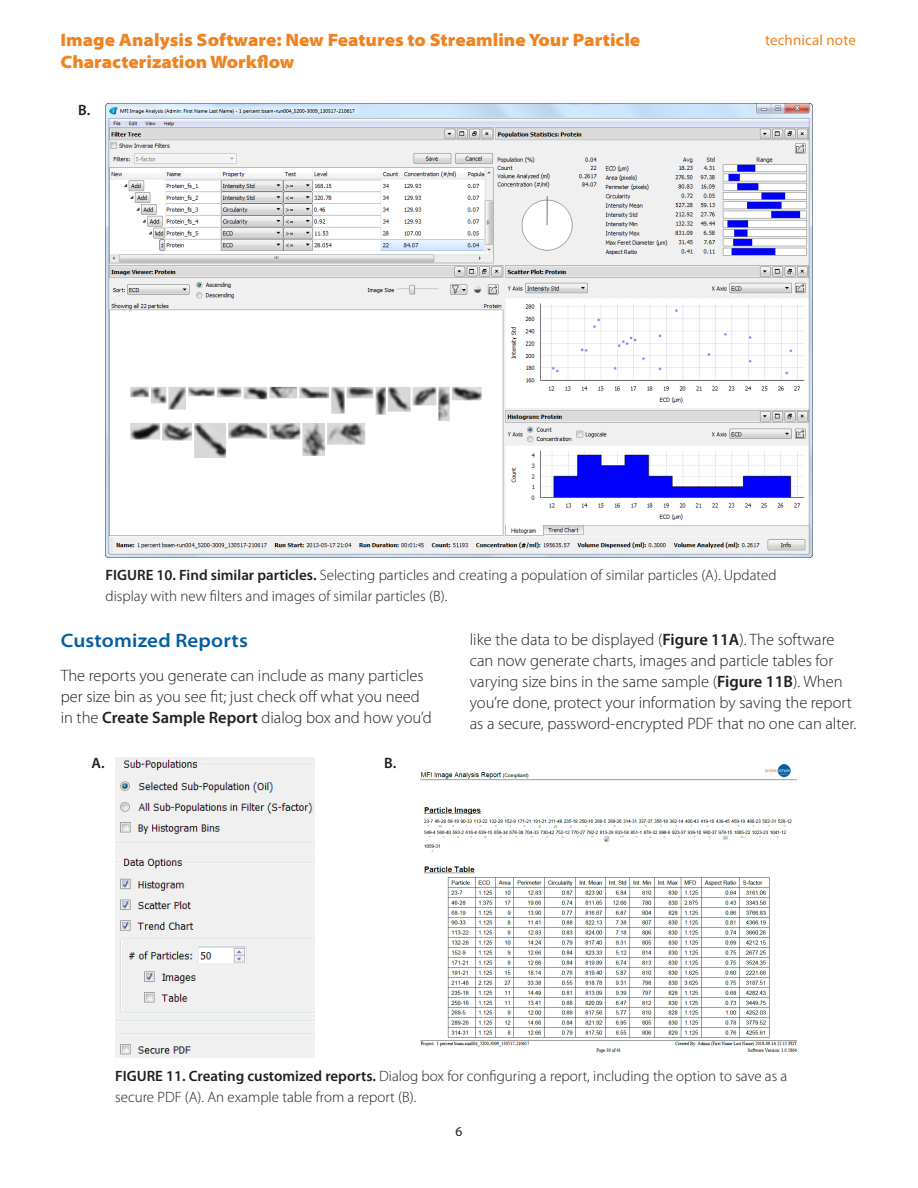
<style>
.page{position:relative;width:918px;height:1188px;background:#fff}
.page>*{position:absolute;margin:0;border:0;box-sizing:border-box;transform-origin:0 0}
.Head_1{font:600 semi-expanded 19.5px "Myriad Pro";letter-spacing:.01em;color:#005e9e}
.running_header{font:900 semi-expanded 18px/21.6px "Myriad Pro";color:#ef8322}
.body{font:300 16.5px/21px "Myriad Pro";color:#231f20}
.body-2{font:300 15px/21px "Myriad Pro";color:#231f20}
.eyebrow_text{font:15px "Myriad Pro";letter-spacing:.01em;color:#ef8322}
.t1{font:600 15px "Myriad Pro";color:#231f20}
.t2{font:13.5px "Myriad Pro";color:#231f20}
.s1{font-weight:600}
</style>
<div class="page">
<img style="left:106px;top:104px;width:706px;height:454px">
<img style="left:420px;top:764px;width:377px;height:289px">
<img style="left:115px;top:757px;width:200px;height:301px">
<p class="running_header" style="left:60px;top:29px;width:581px">Image Analysis Software: New Features to Streamline Your Particle<br>Characterization Workflow</p>
<p class="t1" style="left:78px;top:100px;width:14px">B.</p>
<p class="eyebrow_text" style="left:765px;top:31px;width:92px">technical note</p>
<p class="body-2" style="left:106px;top:565px;width:672px"><span class="s1">FIGURE 10. Find similar particles.</span> Selecting particles and creating a population of similar particles (A). Updated display with new filters and images of similar particles (B).</p>
<p class="Head_1" style="left:61px;top:628px;width:189px">Customized Reports</p>
<p class="body" style="left:61px;top:666px;width:372px">The reports you generate can include as many particles per size bin as you see fit; just check off what you need in the <span class="s1">Create Sample Report</span> dialog box and how you’d</p>
<p class="t1" style="left:91px;top:753px;width:15px">A.</p>
<p class="t1" style="left:384px;top:753px;width:14px">B.</p>
<p class="body" style="left:470px;top:629px;width:388px">like the data to be displayed (<span class="s1">Figure 11A</span>). The software can now generate charts, images and particle tables for varying size bins in the same sample (<span class="s1">Figure 11B</span>). When you’re done, protect your information by saving the report as a secure, password-encrypted PDF that no one can alter.</p>
<p class="body-2" style="left:115px;top:1066px;width:674px"><span class="s1">FIGURE 11. Creating customized reports.</span> Dialog box for configuring a report, including the option to save as a secure PDF (A). An example table from a report (B).</p>
<p class="t2" style="left:456px;top:1123px;width:8px">6</p>
</div>
